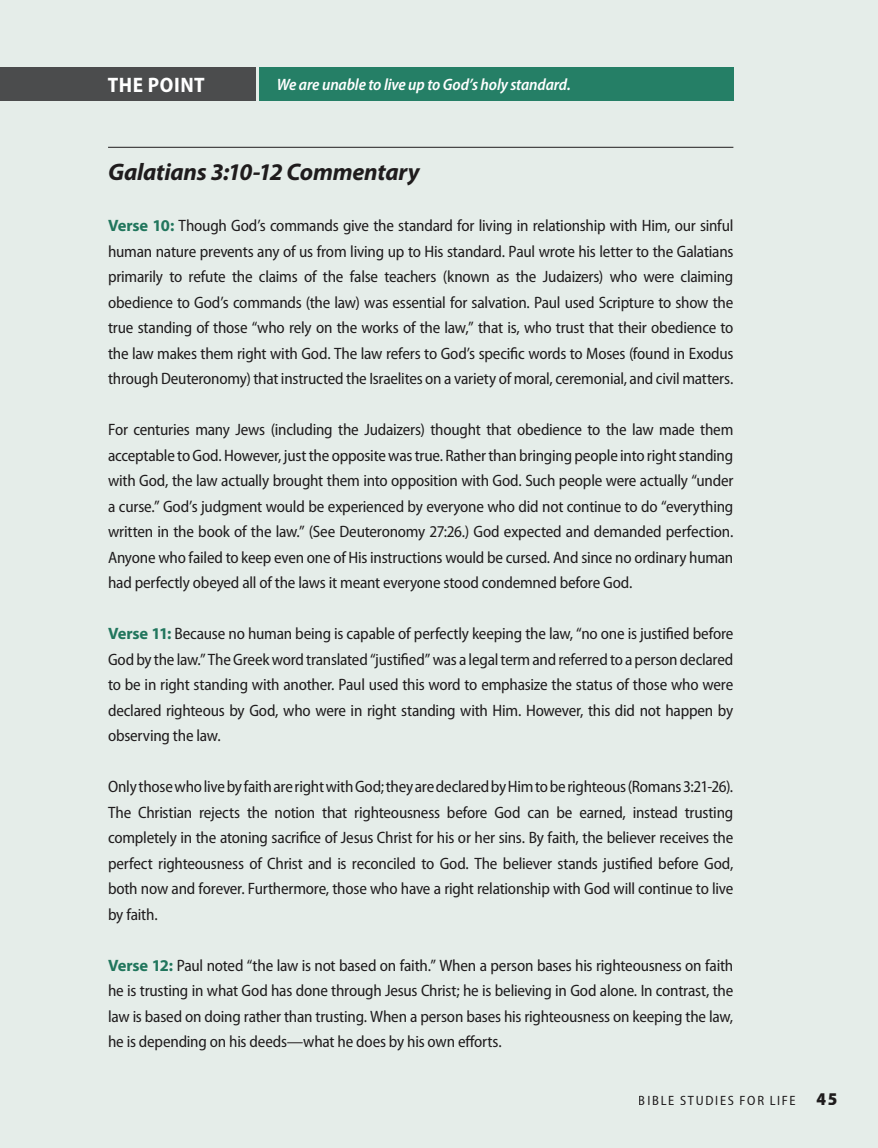
<style>
.page{position:relative;width:878px;height:1148px;background:#e5ede9}
.page>*{position:absolute;margin:0;border:0;box-sizing:border-box;transform-origin:0 0}
.t1{font:italic 700 24px "Myriad Pro";letter-spacing:-.01em;color:#231f20}
.t2{font:700 semi-condensed 21px "Myriad Pro";letter-spacing:.025em;color:#fff}
.t3{font:semi-condensed 16.5px/25.5px "Myriad Pro";letter-spacing:-.015em;color:#231f20;text-align:justify}
.t4{font:italic 600 semi-condensed 16.5px "Myriad Pro";letter-spacing:-.01em;color:#fff}
.t5{font:semi-condensed 13.5px "Myriad Pro";letter-spacing:.125em;color:#231f20}
.s1{font-weight:700;font-stretch:normal;color:#257f66}
.s2{font-weight:900;font-size:18px}
</style>
<div class="page">
<div style="left:259px;top:68px;width:474px;height:33px;background:#257f66"></div>
<hr style="left:108px;top:147px;width:625px;height:1px;background:#231f20">
<div style="left:0;top:68px;width:256px;height:33px;background:#4b4c4d"></div>
<p class="t2" style="left:108px;top:72px;width:98px">THE POINT</p>
<p class="t4" style="left:277px;top:75px;width:296px">We are unable to live up to God’s holy standard.</p>
<h1 class="t1" style="left:108px;top:156px;width:313px">Galatians 3:10-12 Commentary</h1>
<p class="t3" style="left:108px;top:212px;width:627px"><span class="s1">Verse 10:</span> Though God’s commands give the standard for living in relationship with Him, our sinful human nature prevents any of us from living up to His standard. Paul wrote his letter to the Galatians primarily to refute the claims of the false teachers (known as the Judaizers) who were claiming obedience to God’s commands (the law) was essential for salvation. Paul used Scripture to show the true standing of those “who rely on the works of the law,” that is, who trust that their obedience to the law makes them right with God. The law refers to God’s specific words to Moses (found in Exodus through Deuteronomy) that instructed the Israelites on a variety of moral, ceremonial, and civil matters.</p>
<p class="t3" style="left:108px;top:416px;width:627px">For centuries many Jews (including the Judaizers) thought that obedience to the law made them acceptable to God. However, just the opposite was true. Rather than bringing people into right standing with God, the law actually brought them into opposition with God. Such people were actually “under a curse.” God’s judgment would be experienced by everyone who did not continue to do “everything written in the book of the law.” (See Deuteronomy 27:26.) God expected and demanded perfection.<br>Anyone who failed to keep even one of His instructions would be cursed. And since no ordinary human had perfectly obeyed all of the laws it meant everyone stood condemned before God.</p>
<p class="t3" style="left:108px;top:620px;width:626px"><span class="s1">Verse 11:</span> Because no human being is capable of perfectly keeping the law, “no one is justified before God by the law.” The Greek word translated “justified” was a legal term and referred to a person declared to be in right standing with another. Paul used this word to emphasize the status of those who were declared righteous by God, who were in right standing with Him. However, this did not happen by observing the law.</p>
<p class="t3" style="left:108px;top:773px;width:627px">Only those who live by faith are right with God; they are declared by Him to be righteous (Romans 3:21‑26).<br>The Christian rejects the notion that righteousness before God can be earned, instead trusting completely in the atoning sacrifice of Jesus Christ for his or her sins. By faith, the believer receives the perfect righteousness of Christ and is reconciled to God. The believer stands justified before God, both now and forever. Furthermore, those who have a right relationship with God will continue to live by faith.</p>
<p class="t3" style="left:108px;top:952px;width:626px"><span class="s1">Verse 12:</span> Paul noted “the law is not based on faith.” When a person bases his righteousness on faith he is trusting in what God has done through Jesus Christ; he is believing in God alone. In contrast, the law is based on doing rather than trusting. When a person bases his righteousness on keeping the law, he is depending on his deeds—what he does by his own efforts.</p>
<p class="t5" style="left:639px;top:1092px;width:200px">BIBLE STUDIES FOR LIFE <span class="s2">45</span></p>
</div>
